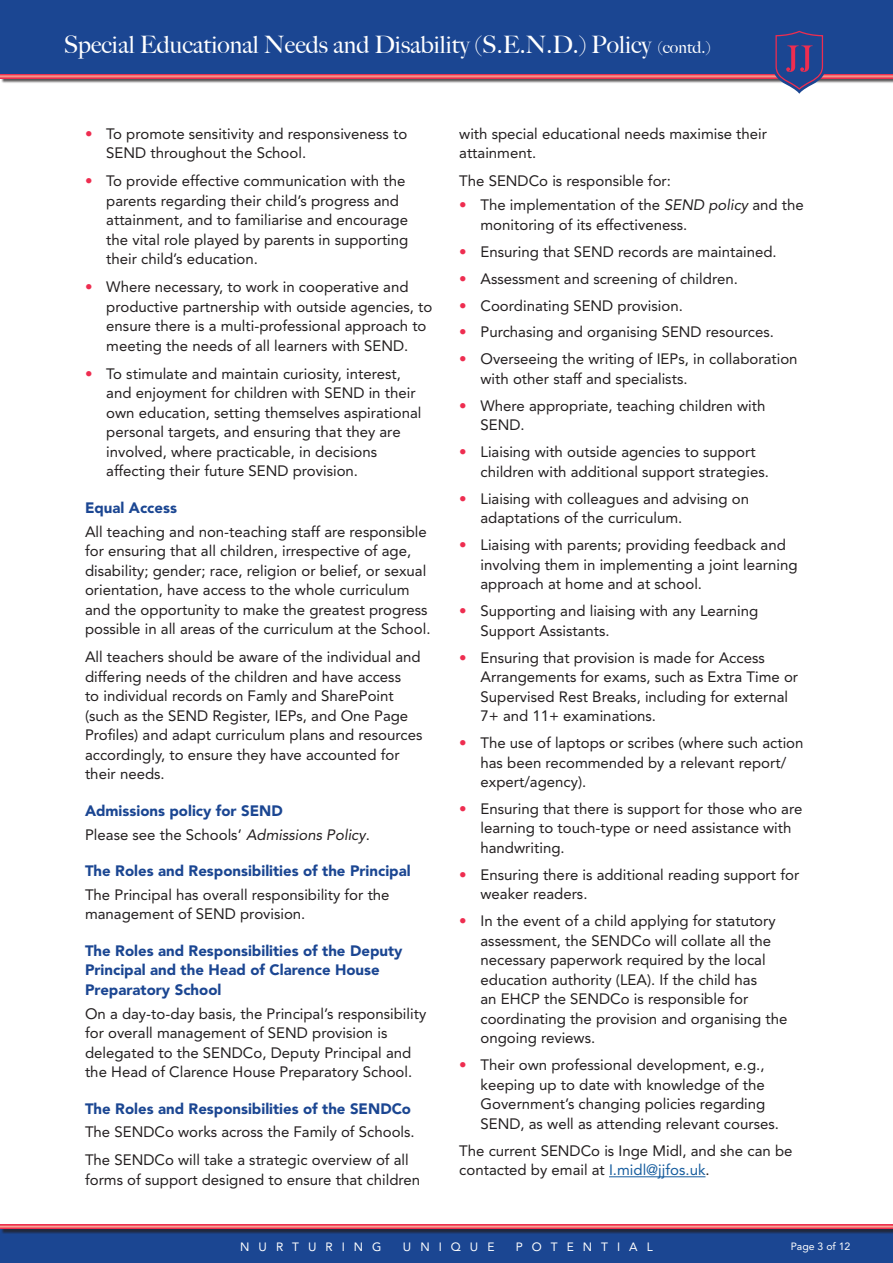
<style>
.page{position:relative;width:893px;height:1263px;background:#fff}
.page>*{position:absolute;margin:0;border:0;box-sizing:border-box;transform-origin:0 0}
.t1{font:500 24px "Big Caslon";color:#fff}
.t2{font:15px/19.5px "Avenir LT Std";color:#231f20}
.t3{font:900 15px/19.5px "Avenir LT Std";color:#1b4692}
.t4{font:12px "Avenir LT Std";letter-spacing:.75em;color:#fff}
.t5{font:10.5px "Avenir LT Std";color:#fff}
.s1{font-size:16.5px}
.s2{color:#ee2d50}
.s3{font-weight:400;color:#231f20}
.s4{font-weight:400;font-style:italic;color:#231f20}
.s5{font-style:italic}
.s6{color:#175d9e}
</style>
<div class="page">
<div style="left:0;top:1229px;width:893px;height:34px;background:#1b4692"></div>
<div style="left:0;top:0;width:893px;height:77px;background:#1b4692"></div>
<hr style="left:609px;top:1176px;width:96px;height:1px;background:#175d9e">
<div style="left:1px;top:75px;width:892px;height:8px;background:#231f20;opacity:.75"></div>
<svg style="left:0;top:74px;width:893px;height:5px;background:#f05967"></svg>
<div style="left:1px;top:1226px;width:892px;height:8px;background:#231f20;opacity:.75"></div>
<svg style="left:0;top:1225px;width:893px;height:4px;background:#f1656e"></svg>
<svg style="left:773px;top:30px;width:53px;height:64px"></svg>
<h1 class="t1" style="left:64px;top:25px;width:648px">Special Educational Needs and Disability (S.E.N.D.) Policy <span class="s1">(contd.)</span></h1>
<p class="t2" style="left:106px;top:124px;width:303px;text-indent:-21px"><span class="s2">•</span> To promote sensitivity and responsiveness to<br>SEND throughout the School.</p>
<p class="t2" style="left:106px;top:172px;width:304px;text-indent:-21px"><span class="s2">•</span> To provide effective communication with the parents regarding their child’s progress and attainment, and to familiarise and encourage the vital role played by parents in supporting their child’s education.</p>
<p class="t2" style="left:106px;top:278px;width:327px;text-indent:-21px"><span class="s2">•</span> Where necessary, to work in cooperative and productive partnership with outside agencies, to ensure there is a multi-professional approach to meeting the needs of all learners with SEND.</p>
<p class="t2" style="left:106px;top:364px;width:317px;text-indent:-21px"><span class="s2">•</span> To stimulate and maintain curiosity, interest, and enjoyment for children with SEND in their own education, setting themselves aspirational personal targets, and ensuring that they are involved, where practicable, in decisions affecting their future SEND provision.</p>
<p class="t3" style="left:85px;top:498px;width:93px">Equal Access</p>
<p class="t2" style="left:85px;top:522px;width:347px">All teaching and non-teaching staff are responsible for ensuring that all children, irrespective of age, disability; gender; race, religion or belief, or sexual orientation, have access to the whole curriculum and the opportunity to make the greatest progress possible in all areas of the curriculum at the School.</p>
<p class="t2" style="left:85px;top:647px;width:339px">All teachers should be aware of the individual and differing needs of the children and have access<br>to individual records on Famly and SharePoint (such as the SEND Register, IEPs, and One Page Profiles) and adapt curriculum plans and resources accordingly, to ensure they have accounted for their needs.</p>
<p class="t3" style="left:85px;top:799px;width:286px;line-height:23.7px">Admissions policy for SEND<br><span class="s3">Please see the Schools’</span> <span class="s4">Admissions Policy</span><span class="s3">.</span></p>
<p class="t3" style="left:85px;top:861px;width:327px">The Roles and Responsibilities of the Principal</p>
<p class="t2" style="left:85px;top:885px;width:306px">The Principal has overall responsibility for the management of SEND provision.</p>
<p class="t3" style="left:85px;top:941px;width:319px">The Roles and Responsibilities of the Deputy<br>Principal and the Head of Clarence House<br>Preparatory School</p>
<p class="t2" style="left:85px;top:1004px;width:343px">On a day-to-day basis, the Principal’s responsibility for overall management of SEND provision is delegated to the SENDCo, Deputy Principal and the Head of Clarence House Preparatory School.</p>
<p class="t3" style="left:85px;top:1098px;width:328px">The Roles and Responsibilities of the SENDCo</p>
<p class="t2" style="left:85px;top:1118px;width:331px;line-height:28px">The SENDCo works across the Family of Schools.<br>The SENDCo will take a strategic overview of all</p>
<p class="t2" style="left:85px;top:1170px;width:337px">forms of support designed to ensure that children</p>
<p class="t2" style="left:459px;top:124px;width:309px">with special educational needs maximise their attainment.</p>
<p class="t2" style="left:459px;top:172px;width:213px">The SENDCo is responsible for:</p>
<p class="t2" style="left:480px;top:195px;width:325px;text-indent:-21px"><span class="s2">•</span> The implementation of the <span class="s5">SEND policy</span> and the monitoring of its effectiveness.</p>
<p class="t2" style="left:459px;top:242px;width:319px"><span class="s2">•</span> Ensuring that SEND records are maintained.</p>
<p class="t2" style="left:459px;top:269px;width:280px"><span class="s2">•</span> Assessment and screening of children.</p>
<p class="t2" style="left:459px;top:296px;width:225px"><span class="s2">•</span> Coordinating SEND provision.</p>
<p class="t2" style="left:459px;top:323px;width:316px"><span class="s2">•</span> Purchasing and organising SEND resources.</p>
<p class="t2" style="left:480px;top:350px;width:319px;text-indent:-21px"><span class="s2">•</span> Overseeing the writing of IEPs, in collaboration with other staff and specialists.</p>
<p class="t2" style="left:480px;top:396px;width:286px;text-indent:-21px"><span class="s2">•</span> Where appropriate, teaching children with<br>SEND.</p>
<p class="t2" style="left:480px;top:442px;width:290px;text-indent:-21px"><span class="s2">•</span> Liaising with outside agencies to support children with additional support strategies.</p>
<p class="t2" style="left:480px;top:489px;width:270px;text-indent:-21px"><span class="s2">•</span> Liaising with colleagues and advising on adaptations of the curriculum.</p>
<p class="t2" style="left:480px;top:535px;width:319px;text-indent:-21px"><span class="s2">•</span> Liaising with parents; providing feedback and involving them in implementing a joint learning approach at home and at school.</p>
<p class="t2" style="left:480px;top:601px;width:279px;text-indent:-21px"><span class="s2">•</span> Supporting and liaising with any Learning<br>Support Assistants.</p>
<p class="t2" style="left:480px;top:648px;width:319px;text-indent:-21px"><span class="s2">•</span> Ensuring that provision is made for Access Arrangements for exams, such as Extra Time or Supervised Rest Breaks, including for external 7+ and 11+ examinations.</p>
<p class="t2" style="left:480px;top:733px;width:324px;text-indent:-21px"><span class="s2">•</span> The use of laptops or scribes (where such action has been recommended by a relevant report/ expert/agency).</p>
<p class="t2" style="left:480px;top:799px;width:323px;text-indent:-21px"><span class="s2">•</span> Ensuring that there is support for those who are learning to touch-type or need assistance with handwriting.</p>
<p class="t2" style="left:480px;top:865px;width:320px;text-indent:-21px"><span class="s2">•</span> Ensuring there is additional reading support for weaker readers.</p>
<p class="t2" style="left:480px;top:911px;width:308px;text-indent:-21px"><span class="s2">•</span> In the event of a child applying for statutory assessment, the SENDCo will collate all the necessary paperwork required by the local education authority (LEA). If the child has<br>an EHCP the SENDCo is responsible for coordinating the provision and organising the ongoing reviews.</p>
<p class="t2" style="left:480px;top:1055px;width:300px;text-indent:-21px"><span class="s2">•</span> Their own professional development, e.g., keeping up to date with knowledge of the Government’s changing policies regarding SEND, as well as attending relevant courses.</p>
<p class="t2" style="left:459px;top:1141px;width:335px">The current SENDCo is Inge Midl, and she can be contacted by email at <span class="s6">I.midl@jjfos.uk</span>.</p>
<p class="t4" style="left:240px;top:1239px;width:143px">NURTURING</p>
<p class="t4" style="left:403px;top:1239px;width:93px">UNIQUE</p>
<p class="t4" style="left:516px;top:1239px;width:138px">POTENTIAL</p>
<p class="t5" style="left:791px;top:1240px;width:61px">Page 3 of 12</p>
</div>
